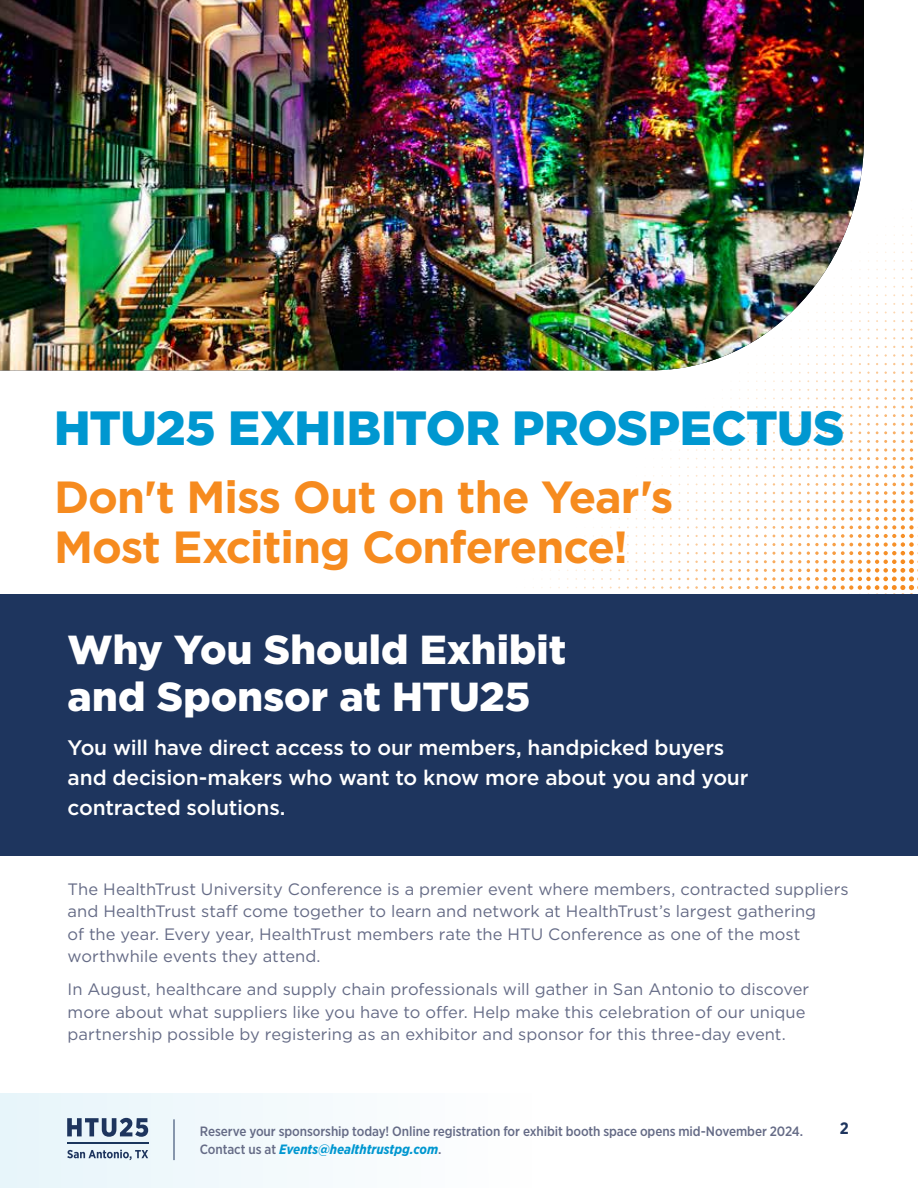
<style>
.page{position:relative;width:918px;height:1188px;background:#fff}
.page>*{position:absolute;margin:0;border:0;box-sizing:border-box;transform-origin:0 0}
.t1{font:900 48px "Gotham";letter-spacing:-.01em;color:#0097d0}
.t2{font:700 45px/49.5px "Gotham";letter-spacing:-.025em;color:#f68b1f}
.t3{font:900 40.5px/46.5px "Gotham";letter-spacing:.005em;color:#fff}
.t4{font:500 21px/30px "Gotham";letter-spacing:-.01em;color:#fff}
.t5{font:16.5px/22.5px "Gotham";color:#656b86}
.t6{font:700 16.5px "Gotham Narrow";color:#1e355e}
.t7{font:500 13.5px "Gotham Narrow";letter-spacing:-.01em;color:#656b86}
.t8{font:italic 700 13.5px "Gotham Narrow";letter-spacing:-.005em;color:#0097d0}
.s1{font-weight:500;font-style:normal;color:#656b86}
</style>
<div class="page">
<div style="left:0;top:1094px;width:918px;height:94px;background:linear-gradient(to right,#e9f4f9,#fff)"></div>
<hr style="left:174px;top:1119px;width:1px;height:41px;background:#1e355e">
<hr style="left:67px;top:1143px;width:81px;height:1px;background:#1b365d">
<svg style="left:67px;top:1150px;width:81px;height:10px"></svg>
<svg style="left:67px;top:1118px;width:81px;height:19px;background:#8192a9"></svg>
<img style="left:0;top:0;width:864px;height:370px">
<div style="left:0;top:594px;width:918px;height:261px;background:#1e355e"></div>
<h1 class="t1" style="left:54px;top:395px;width:792px">HTU25 EXHIBITOR PROSPECTUS</h1>
<h2 class="t2" style="left:54px;top:472px;width:621px">Don't Miss Out on the Year's<br>Most Exciting Conference!</h2>
<h3 class="t3" style="left:68px;top:626px;width:500px">Why You Should Exhibit and Sponsor at HTU25</h3>
<p class="t4" style="left:68px;top:733px;width:682px">You will have direct access to our members, handpicked buyers and decision-makers who want to know more about you and your contracted solutions.</p>
<p class="t5" style="left:68px;top:877px;width:783px">The HealthTrust University Conference is a premier event where members, contracted suppliers and HealthTrust staff come together to learn and network at HealthTrust’s largest gathering<br>of the year. Every year, HealthTrust members rate the HTU Conference as one of the most worthwhile events they attend.</p>
<p class="t5" style="left:68px;top:978px;width:743px">In August, healthcare and supply chain professionals will gather in San Antonio to discover more about what suppliers like you have to offer. Help make this celebration of our unique partnership possible by registering as an exhibitor and sponsor for this three-day event.</p>
<p class="t7" style="left:200px;top:1123px;width:605px">Reserve your sponsorship today! Online registration for exhibit booth space opens mid-November 2024.</p>
<p class="t6" style="left:840px;top:1118px;width:10px">2</p>
<p class="t8" style="left:200px;top:1141px;width:243px"><span class="s1">Contact us at</span> Events@healthtrustpg.com<span class="s1">.</span></p>
</div>
